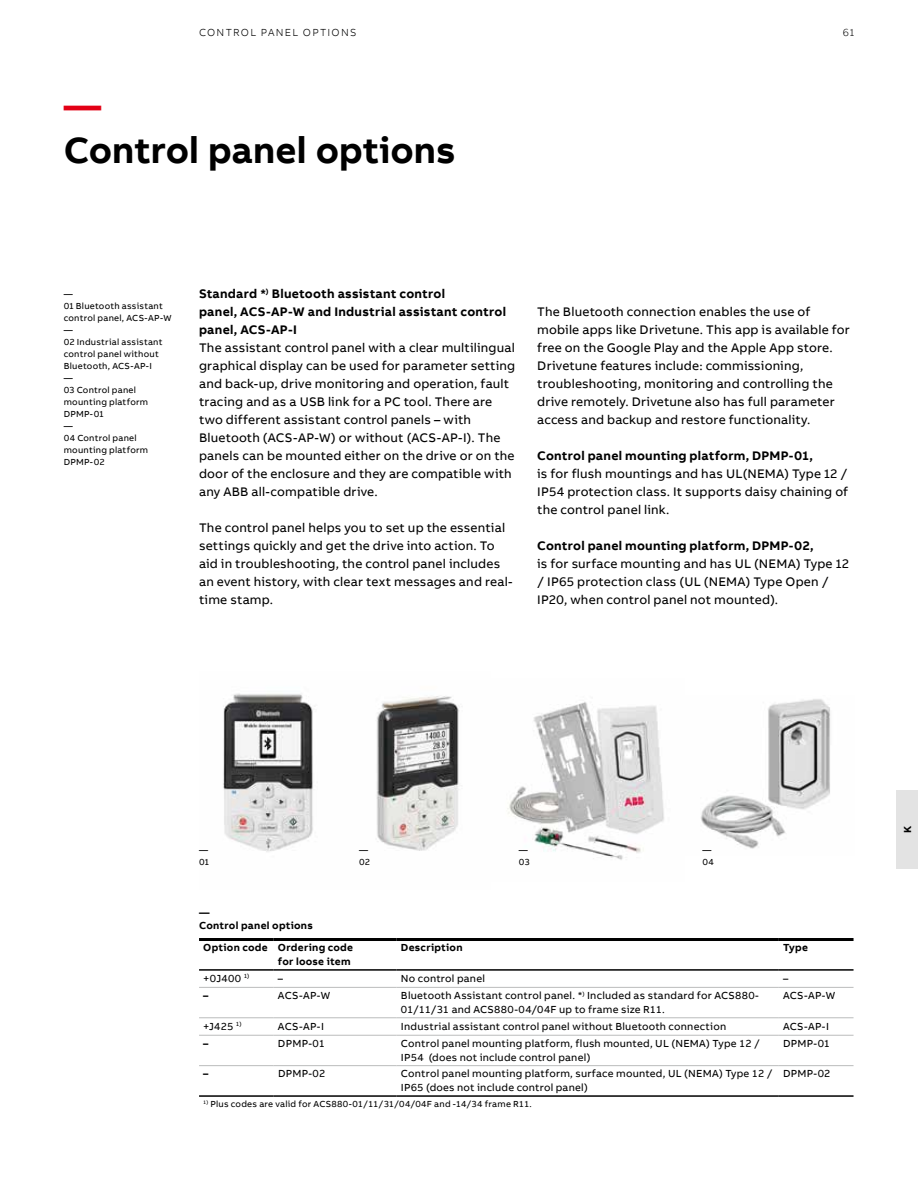
<style>
.page{position:relative;width:918px;height:1188px;background:#fff}
.page>*{position:absolute;margin:0;border:0;box-sizing:border-box;transform-origin:0 0}
.t1{font:700 37.5px "AB Bvoice";color:#000}
.t2{font:700 37.5px "AB Bvoice";color:#e30015}
.t3{font:12.75px/18px "AB Bvoice";letter-spacing:.015em;color:#000}
.t4{font:700 12.75px/18px "AB Bvoice";letter-spacing:.02em;color:#000}
.t5{font:10.5px/13.5px "AB Bvoice";letter-spacing:.02em;color:#000}
.t6{font:700 10.5px/13.5px "AB Bvoice";letter-spacing:.025em;color:#000;text-align:right}
.t7{font:300 10.5px "AB Bvoice";letter-spacing:.12em;color:#000}
.t8{font:9px/12px "AB Bvoice";letter-spacing:.025em;color:#000}
</style>
<div class="page">
<div style="left:897px;top:791px;width:21px;height:78px;background:#e3e3e3"></div>
<img style="left:223px;top:693px;width:236px;height:159px">
<img style="left:507px;top:702px;width:157px;height:158px">
<hr style="left:199px;top:969px;width:75px;height:2px;background:#000">
<hr style="left:274px;top:969px;width:123px;height:2px;background:#000">
<hr style="left:397px;top:969px;width:382px;height:2px;background:#000">
<hr style="left:779px;top:969px;width:75px;height:2px;background:#000">
<hr style="left:199px;top:938px;width:75px;height:3px;background:#000">
<hr style="left:274px;top:938px;width:123px;height:3px;background:#000">
<hr style="left:397px;top:938px;width:382px;height:3px;background:#000">
<hr style="left:779px;top:938px;width:75px;height:3px;background:#000">
<hr style="left:199px;top:987px;width:75px;height:1px;background:#bbbcbc">
<hr style="left:274px;top:987px;width:123px;height:1px;background:#bbbcbc">
<hr style="left:397px;top:987px;width:382px;height:1px;background:#bbbcbc">
<hr style="left:779px;top:987px;width:75px;height:1px;background:#bbbcbc">
<hr style="left:199px;top:1017px;width:75px;height:1px;background:#bbbcbc">
<hr style="left:274px;top:1017px;width:123px;height:1px;background:#bbbcbc">
<hr style="left:397px;top:1017px;width:382px;height:1px;background:#bbbcbc">
<hr style="left:779px;top:1017px;width:75px;height:1px;background:#bbbcbc">
<hr style="left:199px;top:1035px;width:75px;height:1px;background:#bbbcbc">
<hr style="left:274px;top:1035px;width:123px;height:1px;background:#bbbcbc">
<hr style="left:397px;top:1035px;width:382px;height:1px;background:#bbbcbc">
<hr style="left:779px;top:1035px;width:75px;height:1px;background:#bbbcbc">
<hr style="left:199px;top:1065px;width:75px;height:1px;background:#bbbcbc">
<hr style="left:274px;top:1065px;width:123px;height:1px;background:#bbbcbc">
<hr style="left:397px;top:1065px;width:382px;height:1px;background:#bbbcbc">
<hr style="left:779px;top:1065px;width:75px;height:1px;background:#bbbcbc">
<hr style="left:199px;top:1095px;width:75px;height:2px;background:#000">
<hr style="left:274px;top:1095px;width:123px;height:2px;background:#000">
<hr style="left:397px;top:1095px;width:382px;height:2px;background:#000">
<hr style="left:779px;top:1095px;width:75px;height:2px;background:#000">
<img style="left:701px;top:699px;width:130px;height:150px">
<p class="t7" style="left:199px;top:27px;width:159px">CONTROL PANEL OPTIONS</p>
<p class="t7" style="left:843px;top:26px;width:13px">61</p>
<h1 class="t2" style="left:64px;top:81px;width:39px">—</h1>
<h1 class="t1" style="left:64px;top:126px;width:393px">Control panel options</h1>
<p class="t8" style="left:64px;top:288px;width:109px">—<br>01 Bluetooth assistant control panel, ACS-AP-W —<br>02 Industrial assistant control panel without<br>Bluetooth, ACS-AP-I<br>—<br>03 Control panel mounting platform<br>DPMP-01<br>—<br>04 Control panel mounting platform<br>DPMP-02</p>
<p class="t4" style="left:199px;top:284px;width:308px">Standard *<sup>)</sup> Bluetooth assistant control<br>panel, ACS-AP-W and Industrial assistant control panel, ACS-AP-I</p>
<p class="t3" style="left:199px;top:339px;width:318px">The assistant control panel with a clear multilingual graphical display can be used for parameter setting and back-up, drive monitoring and operation, fault tracing and as a USB link for a PC tool. There are two different assistant control panels – with Bluetooth (ACS-AP-W) or without (ACS-AP-I). The panels can be mounted either on the drive or on the door of the enclosure and they are compatible with any ABB all-compatible drive.</p>
<p class="t3" style="left:199px;top:519px;width:315px">The control panel helps you to set up the essential settings quickly and get the drive into action. To aid in troubleshooting, the control panel includes an event history, with clear text messages and real&shy;time stamp.</p>
<p class="t3" style="left:537px;top:303px;width:314px">The Bluetooth connection enables the use of mobile apps like Drivetune. This app is available for free on the Google Play and the Apple App store.<br>Drivetune features include: commissioning, troubleshooting, monitoring and controlling the drive remotely. Drivetune also has full parameter access and backup and restore functionality.</p>
<p class="t4" style="left:537px;top:447px;width:277px">Control panel mounting platform, DPMP-01,</p>
<p class="t3" style="left:537px;top:465px;width:312px;text-align:justify">is for flush mountings and has UL(NEMA) Type 12 / IP54 protection class. It supports daisy chaining of the control panel link.</p>
<p class="t4" style="left:537px;top:537px;width:278px">Control panel mounting platform, DPMP-02,</p>
<p class="t3" style="left:537px;top:555px;width:313px">is for surface mounting and has UL (NEMA) Type 12 / IP65 protection class (UL (NEMA) Type Open /<br>IP20, when control panel not mounted).</p>
<p class="t8" style="left:199px;top:844px;width:11px">—<br>01</p>
<p class="t6" style="left:199px;top:906px;width:115px;text-align:left">—<br>Control panel options</p>
<p class="t8" style="left:359px;top:844px;width:12px">—<br>02</p>
<p class="t8" style="left:519px;top:844px;width:12px">—<br>03</p>
<p class="t8" style="left:703px;top:844px;width:13px">—<br>04</p>
<p class="t6" style="left:203px;top:941px;width:151px">Option code Ordering code for loose item</p>
<p class="t6" style="left:401px;top:941px;width:63px">Description</p>
<p class="t6" style="left:783px;top:941px;width:26px">Type</p>
<p class="t5" style="left:203px;top:971px;width:48px">+0J400 <sup>1)</sup></p>
<p class="t5" style="left:278px;top:971px;width:7px">–</p>
<p class="t5" style="left:401px;top:971px;width:86px">No control panel</p>
<p class="t5" style="left:783px;top:971px;width:7px">–</p>
<p class="t6" style="left:203px;top:989px;width:7px">–</p>
<p class="t5" style="left:278px;top:989px;width:54px">ACS-AP-W</p>
<p class="t5" style="left:401px;top:989px;width:359px">Bluetooth Assistant control panel. *<sup>)</sup> Included as standard for ACS880-<br>01/11/31 and ACS880-04/04F up to frame size R11.</p>
<p class="t5" style="left:783px;top:989px;width:54px">ACS-AP-W</p>
<p class="t5" style="left:203px;top:1019px;width:40px">+J425 <sup>1)</sup></p>
<p class="t5" style="left:278px;top:1019px;width:47px">ACS-AP-I</p>
<p class="t5" style="left:401px;top:1019px;width:327px">Industrial assistant control panel without Bluetooth connection</p>
<p class="t5" style="left:783px;top:1019px;width:47px">ACS-AP-I</p>
<p class="t6" style="left:203px;top:1037px;width:7px">–</p>
<p class="t5" style="left:278px;top:1037px;width:49px">DPMP-01</p>
<p class="t5" style="left:401px;top:1037px;width:361px">Control panel mounting platform, flush mounted, UL (NEMA) Type 12 /<br>IP54 (does not include control panel)</p>
<p class="t5" style="left:783px;top:1037px;width:49px">DPMP-01</p>
<p class="t6" style="left:203px;top:1067px;width:7px">–</p>
<p class="t5" style="left:278px;top:1067px;width:49px">DPMP-02</p>
<p class="t5" style="left:401px;top:1067px;width:373px">Control panel mounting platform, surface mounted, UL (NEMA) Type 12 /<br>IP65 (does not include control panel)</p>
<p class="t5" style="left:783px;top:1067px;width:49px">DPMP-02</p>
<p class="t8" style="left:203px;top:1098px;width:330px"><sup>1)</sup> Plus codes are valid for ACS880-01/11/31/04/04F and -14/34 frame R11.</p>
<p class="t6" style="left:901px;top:833px;width:9px;rotate:-90deg">K</p>
</div>
